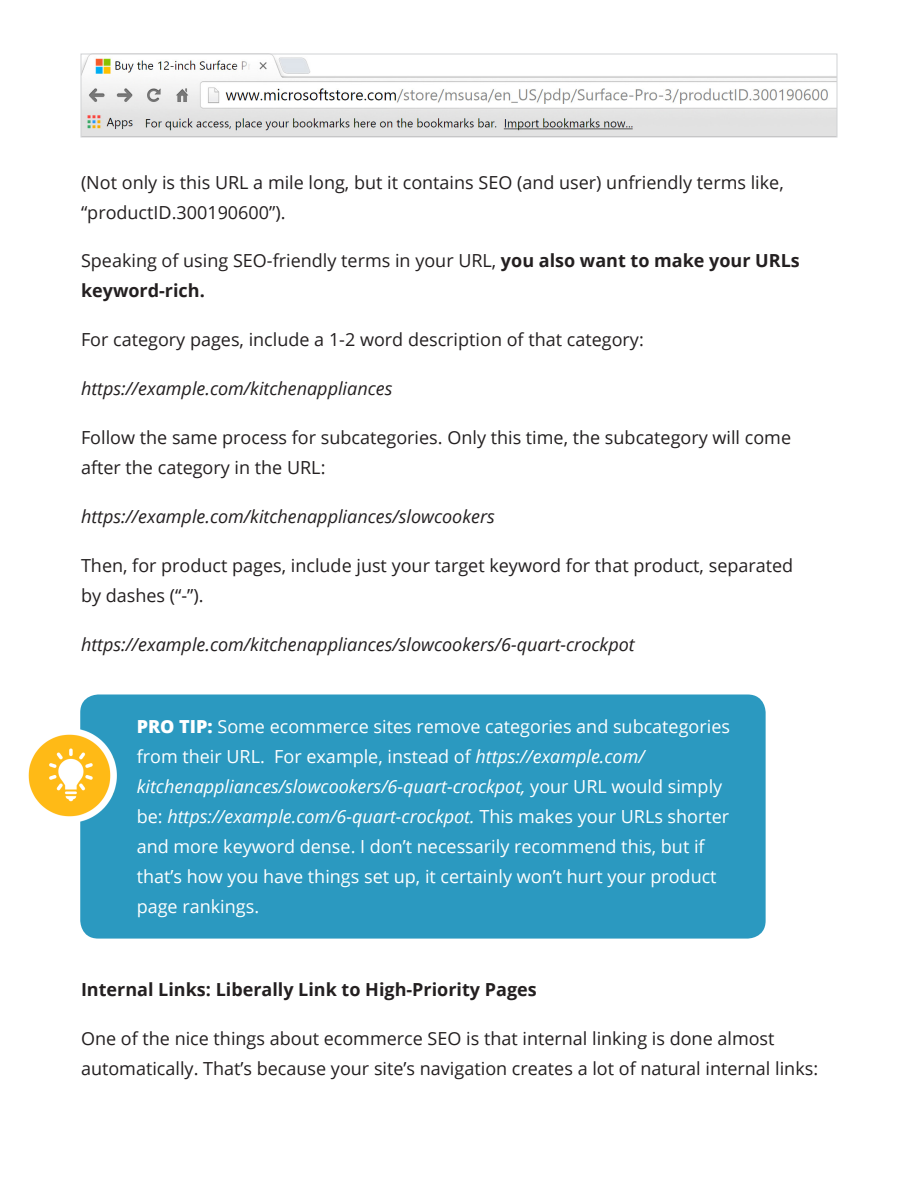
<style>
.page{position:relative;width:918px;height:1188px;background:#fff}
.page>*{position:absolute;margin:0;border:0;box-sizing:border-box;transform-origin:0 0}
.body_copy{font:18px/30px "Open Sans";color:#231f20}
.body_copy-2{font:18px/30px "Open Sans";color:#fff}
.body_copy-3{font:italic 18px "Open Sans";color:#231f20}
.body_copy-4{font:700 18px "Open Sans";color:#231f20}
.s1{font-weight:700}
.s2{font-weight:800}
.s3{font-style:italic}
</style>
<div class="page">
<img style="left:83px;top:56px;width:752px;height:79px">
<div style="left:81px;top:54px;width:756px;height:83px;border:1px solid #d1d2d4"></div>
<div style="left:80px;top:694px;width:686px;height:245px;background:#2b99c0;border-radius:18px"></div>
<img style="left:28px;top:729px;width:88px;height:93px">
<p class="body_copy" style="left:81px;top:167px;width:704px">(Not only is this URL a mile long, but it contains SEO (and user) unfriendly terms like, “productID.300190600”).</p>
<p class="body_copy" style="left:81px;top:245px;width:720px">Speaking of using SEO-friendly terms in your URL, <span class="s1">you also want to make your URLs keyword-rich.</span></p>
<p class="body_copy" style="left:81px;top:324px;width:564px">For category pages, include a 1-2 word description of that category:</p>
<p class="body_copy-3" style="left:81px;top:376px;width:313px">https://example.com/kitchenappliances</p>
<p class="body_copy" style="left:81px;top:422px;width:712px">Follow the same process for subcategories. Only this time, the subcategory will come after the category in the URL:</p>
<p class="body_copy-3" style="left:81px;top:504px;width:415px">https://example.com/kitchenappliances/slowcookers</p>
<p class="body_copy" style="left:81px;top:550px;width:714px">Then, for product pages, include just your target keyword for that product, separated by dashes (“-”).</p>
<p class="body_copy-3" style="left:81px;top:632px;width:555px">https://example.com/kitchenappliances/slowcookers/6-quart-crockpot</p>
<p class="body_copy-2" style="left:137px;top:711px;width:595px"><span class="s2">PRO TIP:</span> Some ecommerce sites remove categories and subcategories from their URL. For example, instead of <span class="s3">https://example.com/ kitchenappliances/slowcookers/6-quart-crockpot,</span> your URL would simply be: <span class="s3">https://example.com/6-quart-crockpot.</span> This makes your URLs shorter and more keyword dense. I don’t necessarily recommend this, but if that’s how you have things set up, it certainly won’t hurt your product page rankings.</p>
<p class="body_copy-4" style="left:81px;top:977px;width:457px">Internal Links: Liberally Link to High-Priority Pages</p>
<p class="body_copy" style="left:81px;top:1023px;width:739px">One of the nice things about ecommerce SEO is that internal linking is done almost automatically. That’s because your site’s navigation creates a lot of natural internal links:</p>
</div>
